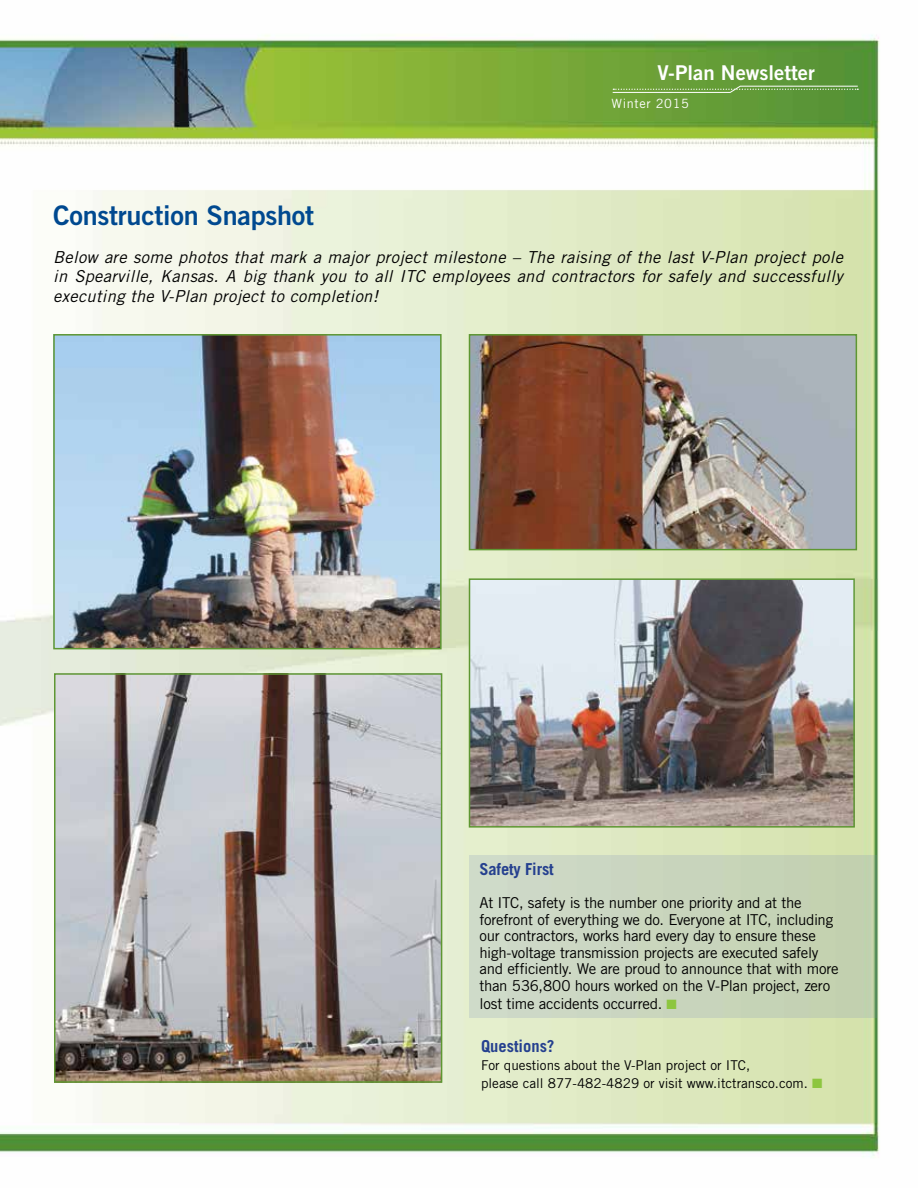
<style>
.page{position:relative;width:918px;height:1188px;background:#fff}
.page>*{position:absolute;margin:0;border:0;box-sizing:border-box;transform-origin:0 0}
.t1{font:27px "Trade Gothic Bold Two";letter-spacing:-.01em;color:#004990}
.t2{font:20.4px "Trade Gothic Bold Two";color:#fff}
.t3{font:italic 16.5px/19.5px "Trade Gothic";letter-spacing:.02em;color:#000;text-align:justify}
.t4{font:700 16.5px "Trade Gothic";letter-spacing:-.01em;color:#25408f}
.t5{font:15px/16.5px "Trade Gothic";letter-spacing:-.02em;color:#000}
.t6{font:13.5px/18px "Trade Gothic";color:#000}
.t7{font:12.75px "Trade Gothic";letter-spacing:.05em;color:#fff}
.s1{color:#8dc63f}
</style>
<div class="page">
<img style="left:0;top:35px;width:880px;height:1121px">
<svg style="left:612px;top:86px;width:246px;height:7px;background:#7fad5c"></svg>
<div style="left:469px;top:855px;width:408px;height:162px;background:linear-gradient(to right,#d1dbcc,#bfcfac)"></div>
<img style="left:472px;top:581px;width:380px;height:244px">
<div style="left:469px;top:578px;width:386px;height:250px;border:2px solid #5e9732"></div>
<img style="left:472px;top:337px;width:382px;height:210px">
<div style="left:469px;top:334px;width:388px;height:216px;border:2px solid #5e9732"></div>
<img style="left:57px;top:676px;width:382px;height:404px">
<div style="left:54px;top:673px;width:388px;height:410px;border:2px solid #5e9732"></div>
<img style="left:56px;top:337px;width:383px;height:309px">
<div style="left:53px;top:334px;width:389px;height:315px;border:2px solid #5e9732"></div>
<h2 class="t2" style="left:658px;top:60px;width:159px">V-Plan Newsletter</h2>
<p class="t7" style="left:612px;top:96px;width:79px">Winter 2015</p>
<h1 class="t1" style="left:53px;top:199px;width:262px">Construction Snapshot</h1>
<p class="t3" style="left:53px;top:247px;width:791px">Below are some photos that mark a major project milestone – The raising of the last V-Plan project pole in Spearville, Kansas. A big thank you to all ITC employees and contractors for safely and successfully executing the V-Plan project to completion!</p>
<p class="t4" style="left:480px;top:859px;width:76px">Safety First</p>
<p class="t5" style="left:480px;top:895px;width:361px">At ITC, safety is the number one priority and at the forefront of everything we do. Everyone at ITC, including our contractors, works hard every day to ensure these high-voltage transmission projects are executed safely and efficiently. We are proud to announce that with more than 536,800 hours worked on the V-Plan project, zero</p>
<p class="t5" style="left:480px;top:995px;width:199px">lost time accidents occurred. <span class="s1">■</span></p>
<p class="t4" style="left:481px;top:1036px;width:75px">Questions?</p>
<p class="t6" style="left:481px;top:1056px;width:343px">For questions about the V-Plan project or ITC,<br>please call 877-482-4829 or visit www.itctransco.com. <span class="s1">■</span></p>
</div>
